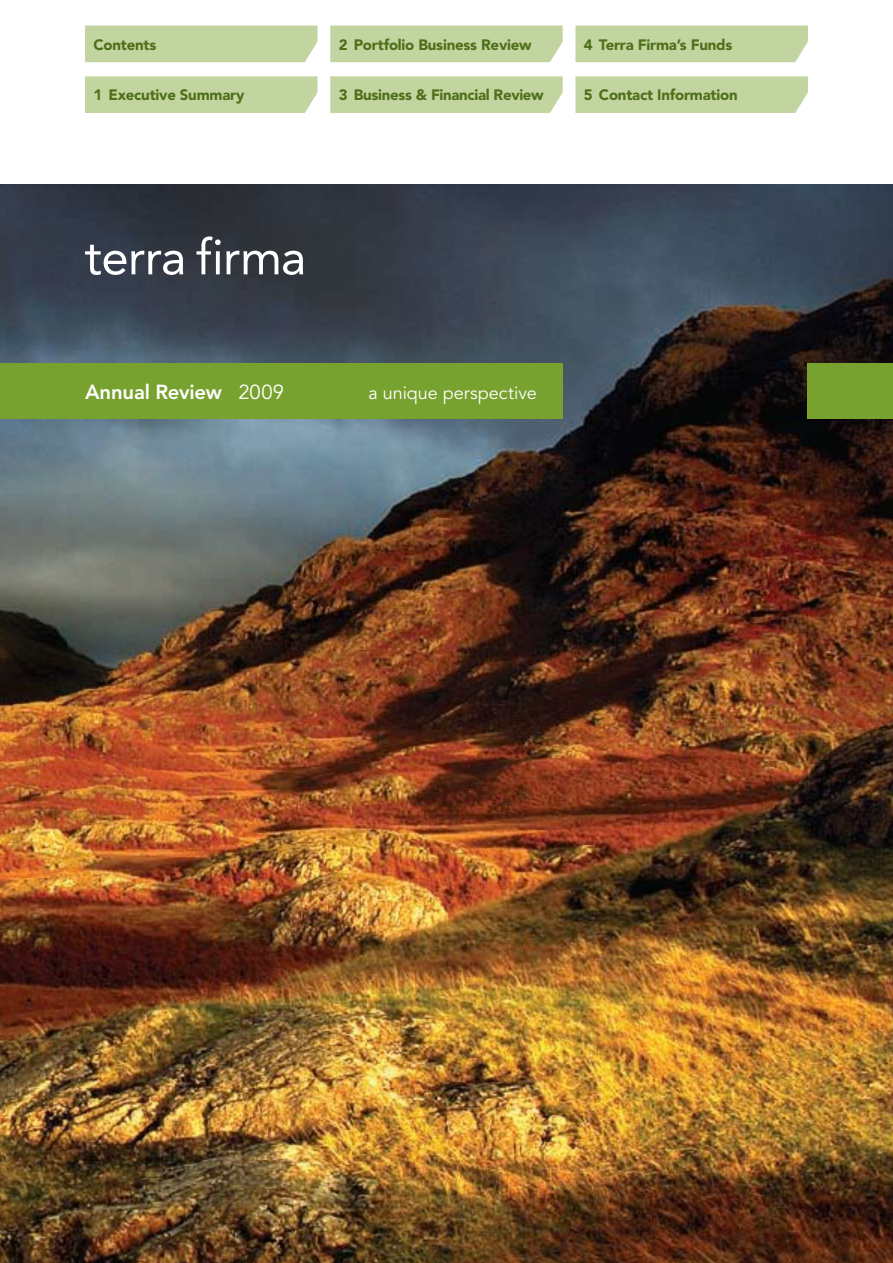
<style>
.page{position:relative;width:893px;height:1263px;background:#fff}
.page>*{position:absolute;margin:0;border:0;box-sizing:border-box;transform-origin:0 0}
.t1{font:800 20.25px "Avenir";letter-spacing:-.01em;color:#fff}
.t2{font:18px "Avenir";color:#fff}
.t3{font:900 15px "Avenir";letter-spacing:-.015em;color:#4f6f19}
.s1{font-weight:400}
</style>
<div class="page">
<div style="left:330px;top:26px;width:233px;height:36px;background:#c2d5a1"></div>
<div style="left:575px;top:76px;width:233px;height:37px;background:#c2d5a1"></div>
<div style="left:575px;top:26px;width:233px;height:36px;background:#c2d5a1"></div>
<div style="left:85px;top:76px;width:232px;height:37px;background:#c2d5a1"></div>
<div style="left:330px;top:76px;width:233px;height:37px;background:#c2d5a1"></div>
<div style="left:85px;top:26px;width:232px;height:36px;background:#c2d5a1"></div>
<img style="left:0;top:184px;width:893px;height:1079px">
<div style="left:0;top:363px;width:563px;height:56px;background:#78a22f"></div>
<div style="left:808px;top:363px;width:85px;height:56px;background:#78a22f"></div>
<svg style="left:85px;top:245px;width:98px;height:30px"></svg>
<svg style="left:196px;top:236px;width:107px;height:39px"></svg>
<p class="t3" style="left:94px;top:36px;width:64px">Contents</p>
<p class="t3" style="left:339px;top:35px;width:194px">2 Portfolio Business Review</p>
<p class="t3" style="left:584px;top:36px;width:150px">4 Terra Firma’s Funds</p>
<p class="t3" style="left:94px;top:86px;width:152px">1 Executive Summary</p>
<p class="t3" style="left:339px;top:86px;width:207px">3 Business &amp; Financial Review</p>
<p class="t3" style="left:584px;top:86px;width:155px">5 Contact Information</p>
<h1 class="t1" style="left:85px;top:380px;width:200px">Annual Review <span class="s1">2009</span></h1>
<p class="t2" style="left:369px;top:383px;width:170px">a unique perspective</p>
</div>
